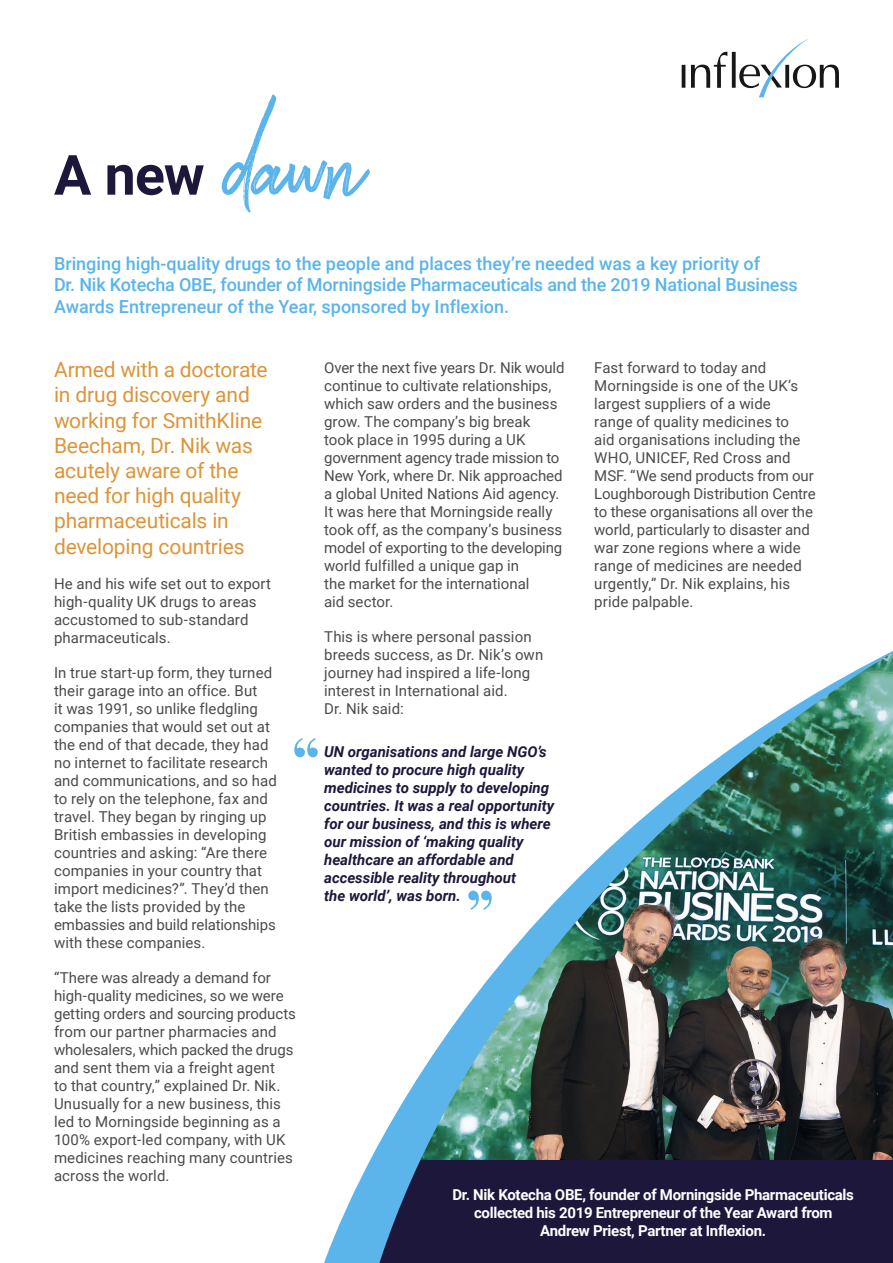
<style>
.page{position:relative;width:893px;height:1263px;background:#fff}
.page>*{position:absolute;margin:0;border:0;box-sizing:border-box;transform-origin:0 0}
.t1{font:700 55.5px "Roboto";color:#1e173c}
.t2{font:21px/25.2px "Roboto";letter-spacing:-.01em;color:#db953a}
.t3{font:500 18px/21.6px "Roboto";color:#5bb4ea}
.t4{font:15px/18px "Roboto";letter-spacing:.005em;color:#4b4b4a}
.t5{font:italic 700 15px/18px "Roboto";color:#1e173c}
.t6{font:700 15px/18px "Roboto";letter-spacing:-.02em;color:#fff;text-align:center}
.s1{font-family:"Brownhill Script";font-weight:400;font-size:123px;color:#5bb4ea}
</style>
<div class="page">
<svg style="left:682px;top:65px;width:3px;height:23px"></svg>
<svg style="left:691px;top:39px;width:148px;height:58px"></svg>
<svg style="left:294px;top:738px;width:24px;height:19px"></svg>
<img style="left:324px;top:651px;width:569px;height:612px">
<h1 class="t1" style="left:54px;top:136px;width:315px">A new <span class="s1">dawn</span></h1>
<p class="t3" style="left:54px;top:252px;width:745px">Bringing high-quality drugs to the people and places they’re needed was a key priority of<br>Dr. Nik Kotecha OBE, founder of Morningside Pharmaceuticals and the 2019 National Business<br>Awards Entrepreneur of the Year, sponsored by Inflexion.</p>
<h2 class="t2" style="left:54px;top:356px;width:215px">Armed with a doctorate in drug discovery and working for SmithKline<br>Beecham, Dr. Nik was acutely aware of the need for high quality pharmaceuticals in developing countries</h2>
<p class="t4" style="left:54px;top:574px;width:219px">He and his wife set out to export high-quality UK drugs to areas accustomed to sub-standard pharmaceuticals.</p>
<p class="t4" style="left:54px;top:663px;width:224px">In true start-up form, they turned their garage into an office. But<br>it was 1991, so unlike fledgling companies that would set out at the end of that decade, they had no internet to facilitate research and communications, and so had to rely on the telephone, fax and travel. They began by ringing up<br>British embassies in developing countries and asking: “Are there companies in your country that import medicines?”. They’d then take the lists provided by the embassies and build relationships with these companies.</p>
<p class="t4" style="left:54px;top:968px;width:243px">“There was already a demand for high-quality medicines, so we were getting orders and sourcing products from our partner pharmacies and wholesalers, which packed the drugs and sent them via a freight agent<br>to that country,” explained Dr. Nik.<br>Unusually for a new business, this led to Morningside beginning as a<br>100% export-led company, with UK medicines reaching many countries across the world.</p>
<p class="t4" style="left:324px;top:358px;width:242px">Over the next five years Dr. Nik would continue to cultivate relationships, which saw orders and the business grow. The company’s big break<br>took place in 1995 during a UK government agency trade mission to<br>New York, where Dr. Nik approached a global United Nations Aid agency.<br>It was here that Morningside really took off, as the company’s business model of exporting to the developing world fulfilled a unique gap in<br>the market for the international<br>aid sector.</p>
<p class="t4" style="left:324px;top:627px;width:221px">This is where personal passion breeds success, as Dr. Nik’s own journey had inspired a life-long interest in International aid.<br>Dr. Nik said:</p>
<p class="t5" style="left:324px;top:742px;width:231px">UN organisations and large NGO’s wanted to procure high quality medicines to supply to developing countries. It was a real opportunity for our business, and this is where our mission of ‘making quality healthcare an affordable and accessible reality throughout<br>the world’, was born.</p>
<p class="t4" style="left:594px;top:358px;width:223px">Fast forward to today and<br>Morningside is one of the UK’s largest suppliers of a wide<br>range of quality medicines to<br>aid organisations including the<br>WHO, UNICEF, Red Cross and<br>MSF. “We send products from our<br>Loughborough Distribution Centre to these organisations all over the world, particularly to disaster and war zone regions where a wide range of medicines are needed urgently,” Dr. Nik explains, his pride palpable.</p>
<p class="t6" style="left:452px;top:1185px;width:403px">Dr. Nik Kotecha OBE, founder of Morningside Pharmaceuticals collected his 2019 Entrepreneur of the Year Award from<br>Andrew Priest, Partner at Inflexion.</p>
</div>
